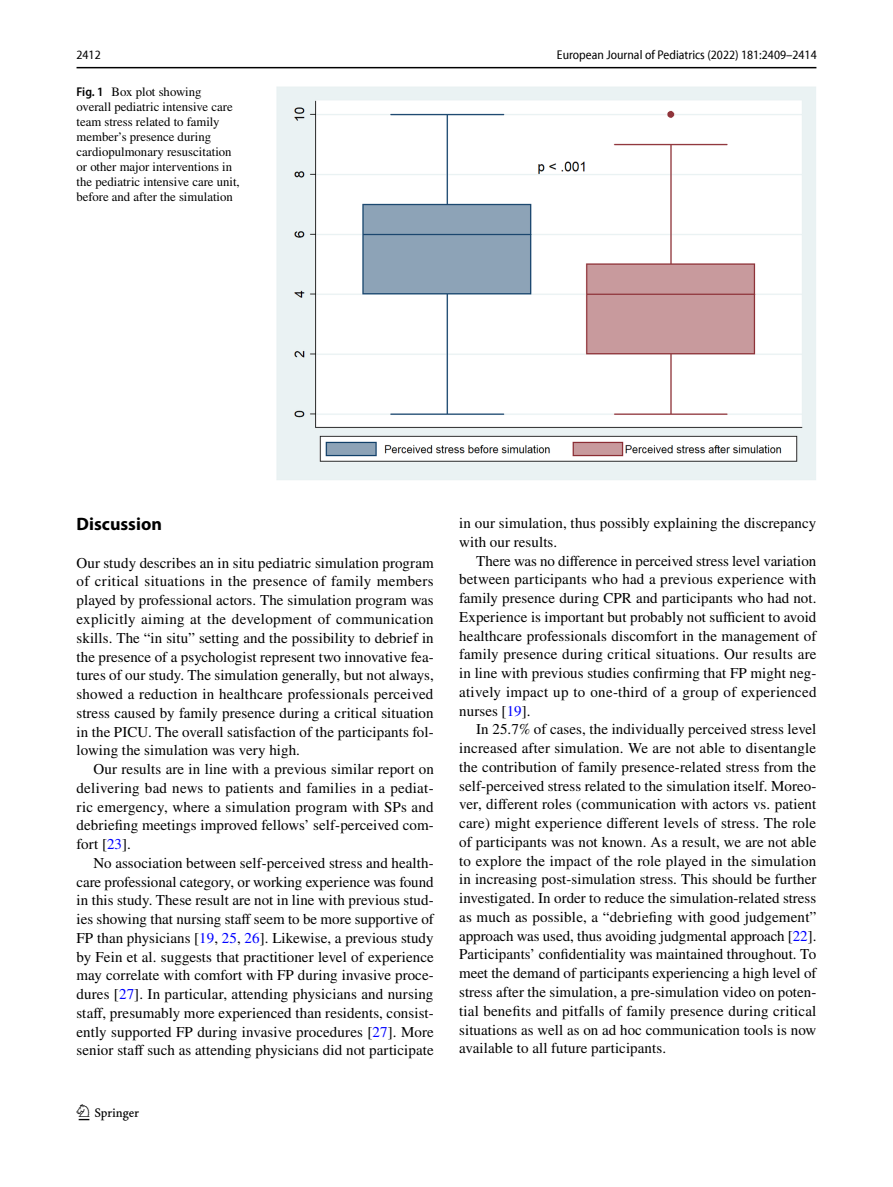
<style>
.page{position:relative;width:893px;height:1187px;background:#fff}
.page>*{position:absolute;margin:0;border:0;box-sizing:border-box;transform-origin:0 0}
.t1{font:22.5px "Springnew Regular 2";color:#000}
.t2{font:700 18px "Myriad Pro";color:#000}
.t3{font:15px/18.8px "STIX";letter-spacing:.005em;color:#000;text-align:justify}
.t4{font:12.75px/15px "STIX";color:#000}
.t5{font:semi-condensed 12.75px "Myriad Pro Unic";color:#000}
.s1{font-family:"Myriad Pro";font-weight:600;font-stretch:semi-condensed}
.s2{color:#00f}
</style>
<div class="page">
<hr style="left:77px;top:67px;width:739px;height:1px;background:#000">
<img style="left:276px;top:87px;width:540px;height:393px">
<p class="t5" style="left:77px;top:50px;width:26px">2412</p>
<p class="t5" style="left:557px;top:50px;width:261px">European Journal of Pediatrics (2022) 181:2409–2414</p>
<p class="t4" style="left:77px;top:85px;width:165px"><span class="s1">Fig. 1</span> Box plot showing<br>overall pediatric intensive care team stress related to family member’s presence during cardiopulmonary resuscitation or other major interventions in the pediatric intensive care unit, before and after the simulation</p>
<p class="t2" style="left:77px;top:512px;width:87px">Discussion</p>
<p class="t3" style="left:77px;top:554px;width:359px">Our study describes an in situ pediatric simulation program of critical situations in the presence of family members played by professional actors. The simulation program was explicitly aiming at the development of communication skills. The “in situ” setting and the possibility to debrief in the presence of a psychologist represent two innovative fea&shy;tures of our study. The simulation generally, but not always, showed a reduction in healthcare professionals perceived stress caused by family presence during a critical situation in the PICU. The overall satisfaction of the participants fol&shy;lowing the simulation was very high.</p>
<p class="t3" style="left:77px;top:760px;width:359px;text-indent:17px">Our results are in line with a previous similar report on delivering bad news to patients and families in a pediat&shy;ric emergency, where a simulation program with SPs and debriefing meetings improved fellows’ self-perceived com&shy;fort [<span class="s2">23</span>].</p>
<p class="t3" style="left:77px;top:854px;width:359px;text-indent:17px">No association between self-perceived stress and health&shy;care professional category, or working experience was found in this study. These result are not in line with previous stud&shy;ies showing that nursing staff seem to be more supportive of FP than physicians [<span class="s2">19</span>, <span class="s2">25</span>, <span class="s2">26</span>]. Likewise, a previous study by Fein et al. suggests that practitioner level of experience may correlate with comfort with FP during invasive proce&shy;dures [<span class="s2">27</span>]. In particular, attending physicians and nursing staff, presumably more experienced than residents, consist&shy;ently supported FP during invasive procedures [<span class="s2">27</span>]. More senior staff such as attending physicians did not participate</p>
<h1 class="t1" style="left:79px;top:1104px;width:62px">1 3</h1>
<p class="t3" style="left:459px;top:514px;width:359px">in our simulation, thus possibly explaining the discrepancy with our results.</p>
<p class="t3" style="left:459px;top:552px;width:359px;text-indent:17px">There was no difference in perceived stress level variation between participants who had a previous experience with family presence during CPR and participants who had not.<br>Experience is important but probably not sufficient to avoid healthcare professionals discomfort in the management of family presence during critical situations. Our results are in line with previous studies confirming that FP might neg&shy;atively impact up to one-third of a group of experienced nurses [<span class="s2">19</span>].</p>
<p class="t3" style="left:459px;top:721px;width:359px;text-indent:17px">In 25.7% of cases, the individually perceived stress level increased after simulation. We are not able to disentangle the contribution of family presence-related stress from the self-perceived stress related to the simulation itself. Moreo&shy;ver, different roles (communication with actors vs. patient care) might experience different levels of stress. The role of participants was not known. As a result, we are not able to explore the impact of the role played in the simulation in increasing post-simulation stress. This should be further investigated. In order to reduce the simulation-related stress as much as possible, a “debriefing with good judgement” approach was used, thus avoiding judgmental approach [<span class="s2">22</span>].<br>Participants’ confidentiality was maintained throughout. To meet the demand of participants experiencing a high level of stress after the simulation, a pre-simulation video on poten&shy;tial benefits and pitfalls of family presence during critical situations as well as on ad hoc communication tools is now available to all future participants.</p>
</div>
